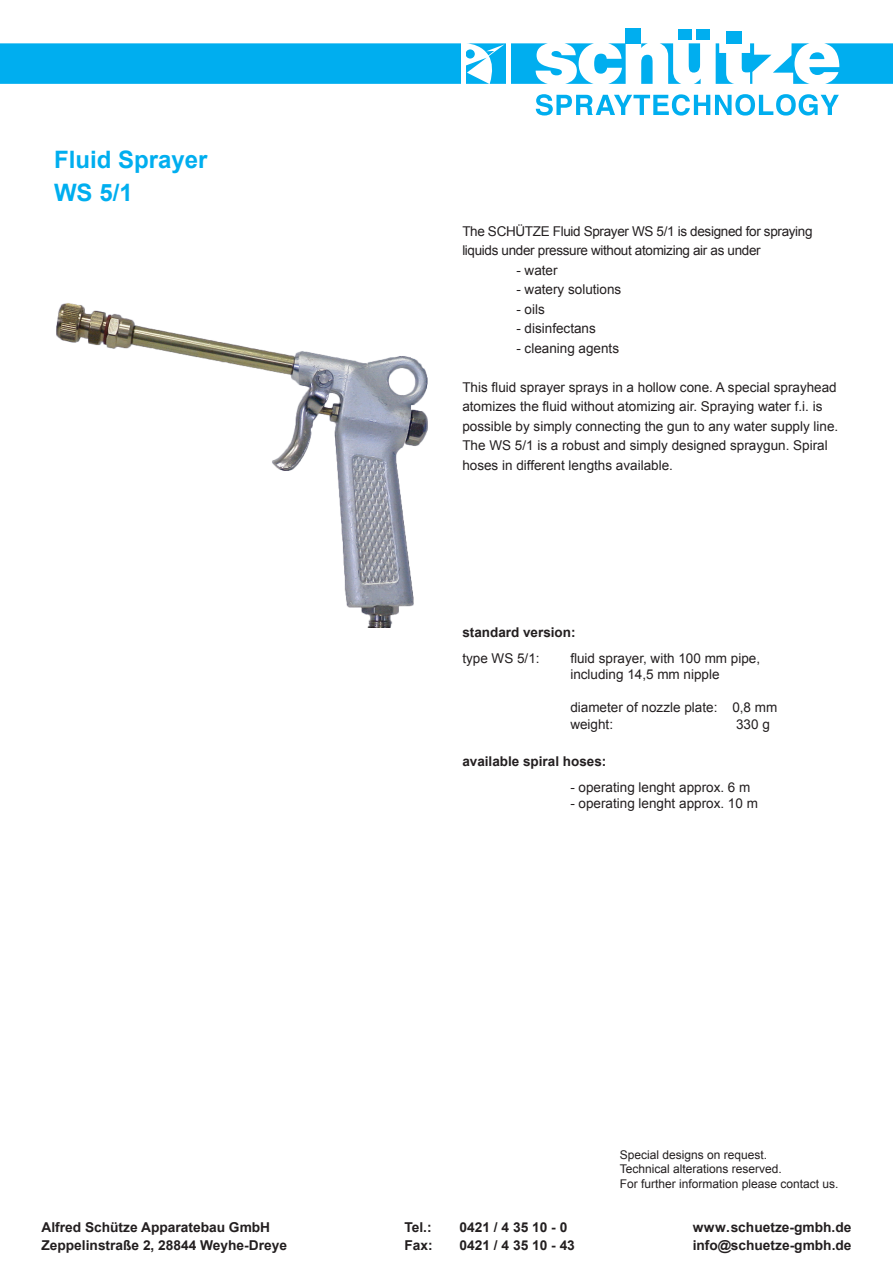
<style>
.page{position:relative;width:893px;height:1263px;background:#fff}
.page>*{position:absolute;margin:0;border:0;box-sizing:border-box;transform-origin:0 0}
.t1{font:700 24px/33px "Arial";color:#00aeef}
.t2{font:700 13.65px/18.1px "Arial";color:#231f20}
.t3{font:13.5px/19.5px "Arial";color:#231f20}
.t4{font:13.5px/19.5px "Arial";letter-spacing:-.025em;color:#231f20}
.t5{font:700 13.5px/25.5px "Arial";color:#231f20}
.t6{font:12px/14.4px "Arial";color:#231f20}
.s1{font-weight:400}
</style>
<div class="page">
<img style="left:56px;top:303px;width:372px;height:324px">
<div style="left:679px;top:29px;width:13px;height:10px;background:#00aeef"></div>
<div style="left:697px;top:29px;width:13px;height:10px;background:#00aeef"></div>
<svg style="left:641px;top:55px;width:12px;height:29px"></svg>
<svg style="left:660px;top:43px;width:21px;height:41px"></svg>
<svg style="left:641px;top:43px;width:7px;height:5px"></svg>
<svg style="left:689px;top:43px;width:11px;height:30px"></svg>
<svg style="left:742px;top:43px;width:151px;height:41px"></svg>
<svg style="left:716px;top:43px;width:18px;height:41px"></svg>
<svg style="left:694px;top:79px;width:7px;height:5px"></svg>
<div style="left:626px;top:28px;width:15px;height:15px;background:#00aeef"></div>
<div style="left:726px;top:31px;width:16px;height:12px;background:#00aeef"></div>
<svg style="left:0;top:43px;width:626px;height:41px;background:#21b8f1"></svg>
<svg style="left:536px;top:94px;width:303px;height:22px"></svg>
<hr style="left:461px;top:43px;width:4px;height:41px;background:#fff">
<hr style="left:507px;top:43px;width:4px;height:41px;background:#fff">
<p class="t1" style="left:54px;top:144px;width:155px">Fluid Sprayer<br>WS 5/1</p>
<p class="t4" style="left:462px;top:221px;width:352px">The SCHÜTZE Fluid Sprayer WS 5/1 is designed for spraying liquids under pressure without atomizing air as under</p>
<p class="t3" style="left:516px;top:260px;width:43px">- water</p>
<p class="t3" style="left:516px;top:280px;width:107px">- watery solutions</p>
<p class="t3" style="left:516px;top:299px;width:30px">- oils</p>
<p class="t3" style="left:516px;top:319px;width:81px">- disinfectans</p>
<p class="t3" style="left:516px;top:338px;width:104px">- cleaning agents</p>
<p class="t3" style="left:462px;top:377px;width:377px">This fluid sprayer sprays in a hollow cone. A special sprayhead atomizes the fluid without atomizing air. Spraying water f.i. is possible by simply connecting the gun to any water supply line.<br>The WS 5/1 is a robust and simply designed spraygun. Spiral hoses in different lengths available.</p>
<p class="t5" style="left:462px;top:620px;width:115px">standard version: <span class="s1">type WS 5/1:</span></p>
<p class="t3" style="left:570px;top:650px;width:191px;line-height:16.5px">fluid sprayer, with 100 mm pipe, including 14,5 mm nipple</p>
<p class="t3" style="left:570px;top:699px;width:209px;line-height:16.5px">diameter of nozzle plate: 0,8 mm weight:</p>
<p class="t3" style="left:736px;top:714px;width:35px">330 g</p>
<p class="t5" style="left:462px;top:749px;width:146px">available spiral hoses:</p>
<p class="t3" style="left:570px;top:777px;width:182px">- operating lenght approx. 6 m</p>
<p class="t3" style="left:570px;top:794px;width:189px">- operating lenght approx. 10 m</p>
<p class="t6" style="left:620px;top:1148px;width:220px">Special designs on request.<br>Technical alterations reserved.<br>For further information please contact us.</p>
<p class="t2" style="left:41px;top:1218px;width:247px">Alfred Schütze Apparatebau GmbH<br>Zeppelinstraße 2, 28844 Weyhe-Dreye</p>
<p class="t2" style="left:404px;top:1218px;width:29px">Tel.:</p>
<p class="t2" style="left:459px;top:1218px;width:109px">0421 / 4 35 10 - 0</p>
<p class="t2" style="left:404px;top:1236px;width:30px">Fax:</p>
<p class="t2" style="left:459px;top:1236px;width:117px">0421 / 4 35 10 - 43</p>
<p class="t2" style="left:693px;top:1218px;width:160px">www.schuetze-gmbh.de info@schuetze-gmbh.de</p>
</div>
